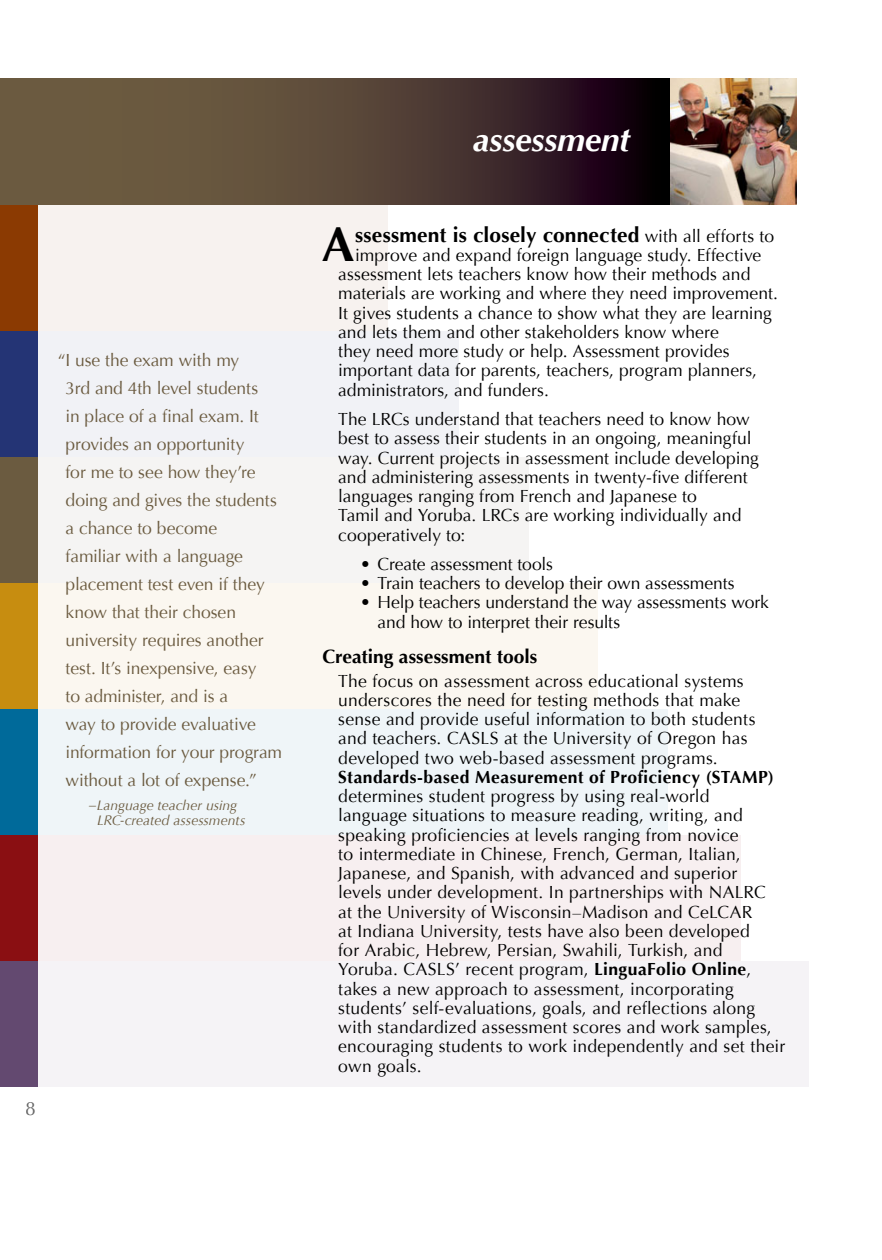
<style>
.page{position:relative;width:882px;height:1260px;background:#fff}
.page>*{position:absolute;margin:0;border:0;box-sizing:border-box;transform-origin:0 0}
.drop_cap{font:700 49.18px "Optima";color:#000}
.seven_areas_title{font:italic 700 33.25px "Optima";letter-spacing:-.005em;color:#fff}
.drop_cap-2{font:700 21px "Optima";letter-spacing:.01em;color:#000}
.head{font:700 19.25px "Optima";color:#000}
.t1{font:19.25px "Optima";color:#000}
.body{font:17.5px/19.2px "Optima";letter-spacing:.01em;color:#000}
.quote{font:17.5px/28px "Optima";letter-spacing:-.005em;color:#6b5b40}
.drop_cap-3{font:17.5px/19.2px "Optima";letter-spacing:.005em;color:#000}
.bullet_last{font:17.5px/19.2px "Optima";letter-spacing:-.005em;color:#000}
.bullet_1st_penultima{font:17.5px "Optima";letter-spacing:-.005em;color:#000}
.quoter{font:italic 14px/15.8px "Optima";color:#6b5b40;text-align:center}
.s1{font-weight:400;font-size:17.5px}
.s2{font-weight:700}
</style>
<div class="page">
<div style="left:0;top:202px;width:388px;height:129px;background:#8b3a02"></div>
<div style="left:0;top:331px;width:458px;height:126px;background:#243475"></div>
<div style="left:0;top:457px;width:529px;height:126px;background:#6b5b40"></div>
<div style="left:0;top:583px;width:597px;height:126px;background:#c78d10"></div>
<div style="left:0;top:709px;width:668px;height:126px;background:#006a9a"></div>
<div style="left:0;top:835px;width:741px;height:126px;background:#8a0f12"></div>
<div style="left:0;top:961px;width:809px;height:126px;background:#634970"></div>
<div style="left:38px;top:192px;width:778px;height:896px;background:#f7f4f6"></div>
<svg style="left:0;top:78px;width:670px;height:126px;background:#4f3d32"></svg>
<img style="left:670px;top:78px;width:126px;height:126px">
<p class="quote" style="left:66px;top:346px;width:218px;text-indent:-8px">“I use the exam with my<br>3rd and 4th level students<br>in place of a final exam. It provides an opportunity<br>for me to see how they’re doing and gives the students a chance to become<br>familiar with a language placement test even if they know that their chosen university requires another test. It’s inexpensive, easy<br>to administer, and is a<br>way to provide evaluative information for your program without a lot of expense.”</p>
<p class="quoter" style="left:89px;top:797px;width:158px">–Language teacher using<br>LRC-created assessments</p>
<p class="t1" style="left:26px;top:1097px;width:12px">8</p>
<p class="seven_areas_title" style="left:473px;top:120px;width:159px">assessment</p>
<p class="drop_cap" style="left:322px;top:216px;width:34px">A</p>
<p class="drop_cap-2" style="left:355px;top:222px;width:421px">ssessment is closely connected <span class="s1">with all efforts to</span></p>
<p class="drop_cap-3" style="left:338px;top:246px;width:441px;text-indent:17px">improve and expand foreign language study. Effective assessment lets teachers know how their methods and materials are working and where they need improvement.<br>It gives students a chance to show what they are learning and lets them and other stakeholders know where<br>they need more study or help. Assessment provides important data for parents, teachers, program planners, administrators, and funders.</p>
<p class="body" style="left:338px;top:410px;width:422px">The LRCs understand that teachers need to know how best to assess their students in an ongoing, meaningful way. Current projects in assessment include developing and administering assessments in twenty-five different languages ranging from French and Japanese to<br>Tamil and Yoruba. LRCs are working individually and cooperatively to:</p>
<p class="bullet_1st_penultima" style="left:360px;top:554px;width:194px">• Create assessment tools</p>
<p class="bullet_1st_penultima" style="left:360px;top:573px;width:376px">• Train teachers to develop their own assessments</p>
<p class="bullet_last" style="left:378px;top:593px;width:393px;text-indent:-18px">• Help teachers understand the way assessments work and how to interpret their results</p>
<p class="head" style="left:323px;top:645px;width:216px">Creating assessment tools</p>
<p class="body" style="left:338px;top:671px;width:448px">The focus on assessment across educational systems underscores the need for testing methods that make sense and provide useful information to both students and teachers. CASLS at the University of Oregon has developed two web-based assessment programs.<br><span class="s2">Standards-based Measurement of Proficiency (STAMP) </span>determines student progress by using real-world<br>language situations to measure reading, writing, and speaking proficiencies at levels ranging from novice<br>to intermediate in Chinese, French, German, Italian, Japanese, and Spanish, with advanced and superior<br>levels under development. In partnerships with NALRC<br>at the University of Wisconsin–Madison and CeLCAR<br>at Indiana University, tests have also been developed<br>for Arabic, Hebrew, Persian, Swahili, Turkish, and Yoruba. CASLS’ recent program, <span class="s2">LinguaFolio Online</span>, takes a new approach to assessment, incorporating students’ self-evaluations, goals, and reflections along with standardized assessment scores and work samples, encouraging students to work independently and set their own goals.</p>
</div>
